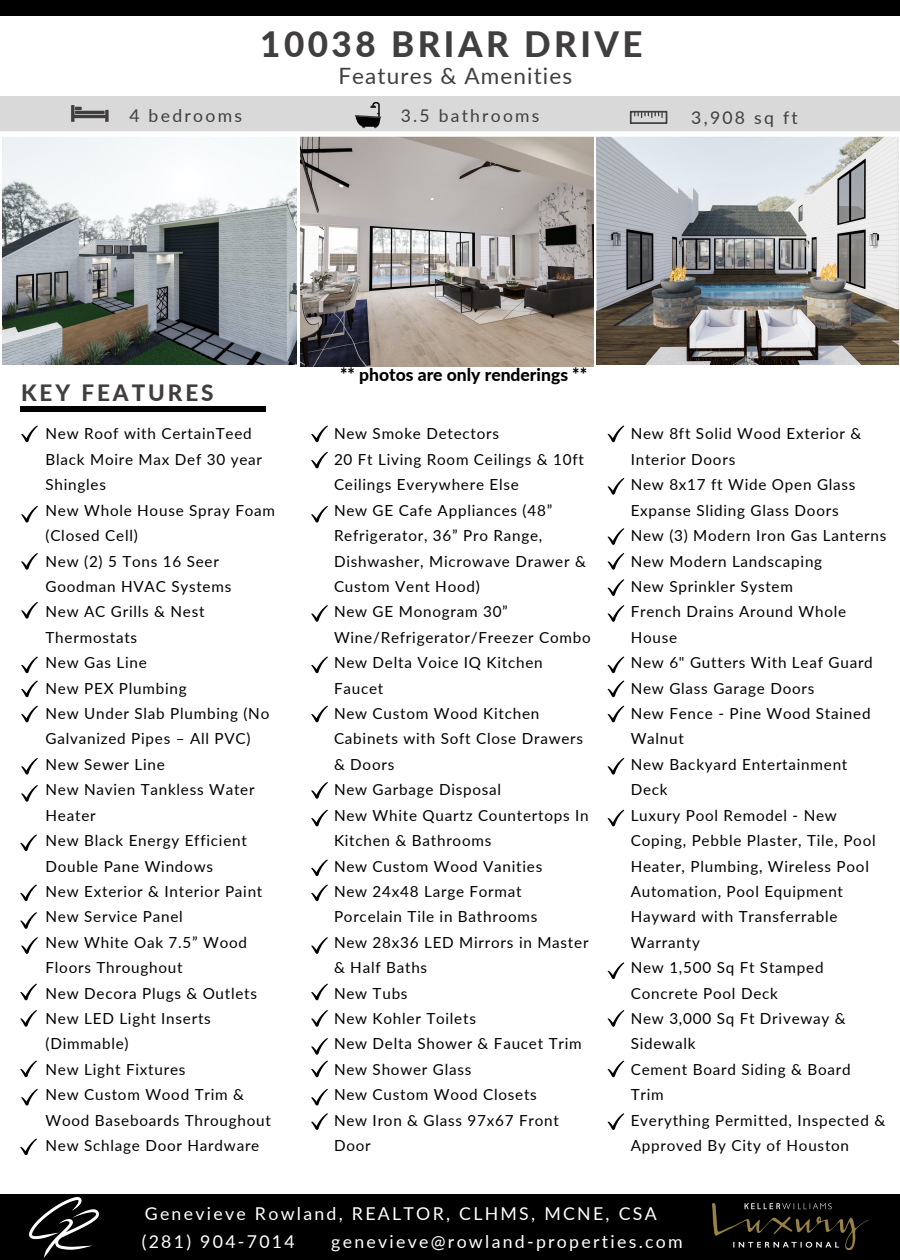
<style>
.page{position:relative;width:900px;height:1260px;background:#fff}
.page>*{position:absolute;margin:0;border:0;box-sizing:border-box;transform-origin:0 0}
.t1{font:800 35px "Lato";letter-spacing:.1em;color:#403e3e}
.t2{font:22.5px "Lato";letter-spacing:.05em;color:#403e3e}
.t3{font:800 22.5px "Lato";letter-spacing:.13em;color:#403e3e}
.t4{font:17.75px/28.2px "Lato";letter-spacing:.13em;color:#fff}
.t5{font:17.5px "Lato";letter-spacing:.13em;color:#403e3e}
.t6{font:800 17.5px "Lato";color:#000}
.t7{font:15.25px/25.5px "Lato";letter-spacing:.05em;color:#000}
</style>
<div class="page">
<img style="left:2px;top:137px;width:295px;height:227px">
<div style="left:0;top:96px;width:900px;height:38px;background:#d9d9d9"></div>
<div style="left:20px;top:406px;width:245px;height:6px;background:#000"></div>
<div style="left:0;top:1194px;width:900px;height:66px;background:#000"></div>
<div style="left:0;top:0;width:900px;height:16px;background:#000"></div>
<img style="left:29px;top:1197px;width:69px;height:60px">
<img style="left:301px;top:137px;width:292px;height:229px">
<img style="left:597px;top:137px;width:302px;height:227px">
<svg style="left:0;top:102px;width:900px;height:35px"></svg>
<svg style="left:21px;top:656px;width:17px;height:17px"></svg>
<svg style="left:607px;top:425px;width:17px;height:17px"></svg>
<svg style="left:21px;top:425px;width:17px;height:17px"></svg>
<svg style="left:311px;top:425px;width:17px;height:17px"></svg>
<svg style="left:21px;top:506px;width:17px;height:17px"></svg>
<svg style="left:21px;top:553px;width:17px;height:17px"></svg>
<svg style="left:21px;top:706px;width:17px;height:16px"></svg>
<svg style="left:21px;top:785px;width:17px;height:17px"></svg>
<svg style="left:20px;top:912px;width:17px;height:17px"></svg>
<svg style="left:21px;top:1089px;width:17px;height:17px"></svg>
<svg style="left:20px;top:1138px;width:17px;height:17px"></svg>
<svg style="left:311px;top:452px;width:17px;height:16px"></svg>
<svg style="left:311px;top:605px;width:17px;height:17px"></svg>
<svg style="left:311px;top:884px;width:17px;height:17px"></svg>
<svg style="left:311px;top:984px;width:17px;height:16px"></svg>
<svg style="left:311px;top:937px;width:17px;height:17px"></svg>
<svg style="left:311px;top:1010px;width:17px;height:17px"></svg>
<svg style="left:607px;top:528px;width:17px;height:17px"></svg>
<svg style="left:607px;top:553px;width:17px;height:17px"></svg>
<svg style="left:607px;top:656px;width:17px;height:17px"></svg>
<svg style="left:607px;top:680px;width:17px;height:17px"></svg>
<svg style="left:607px;top:758px;width:17px;height:17px"></svg>
<svg style="left:607px;top:810px;width:17px;height:16px"></svg>
<svg style="left:607px;top:962px;width:17px;height:17px"></svg>
<svg style="left:607px;top:1010px;width:17px;height:17px"></svg>
<svg style="left:20px;top:1010px;width:17px;height:17px"></svg>
<svg style="left:311px;top:506px;width:17px;height:17px"></svg>
<svg style="left:311px;top:656px;width:17px;height:17px"></svg>
<svg style="left:311px;top:782px;width:17px;height:17px"></svg>
<svg style="left:311px;top:810px;width:17px;height:16px"></svg>
<img style="left:713px;top:1203px;width:155px;height:47px">
<svg style="left:21px;top:602px;width:17px;height:17px"></svg>
<svg style="left:21px;top:680px;width:17px;height:17px"></svg>
<svg style="left:21px;top:758px;width:17px;height:17px"></svg>
<svg style="left:20px;top:884px;width:17px;height:17px"></svg>
<svg style="left:21px;top:937px;width:17px;height:17px"></svg>
<svg style="left:311px;top:1089px;width:17px;height:17px"></svg>
<svg style="left:311px;top:1113px;width:17px;height:17px"></svg>
<svg style="left:607px;top:478px;width:17px;height:17px"></svg>
<svg style="left:607px;top:579px;width:17px;height:17px"></svg>
<svg style="left:607px;top:706px;width:17px;height:16px"></svg>
<svg style="left:20px;top:834px;width:17px;height:17px"></svg>
<svg style="left:20px;top:1060px;width:17px;height:17px"></svg>
<svg style="left:20px;top:984px;width:17px;height:16px"></svg>
<svg style="left:311px;top:706px;width:17px;height:16px"></svg>
<svg style="left:311px;top:859px;width:17px;height:17px"></svg>
<svg style="left:311px;top:1038px;width:17px;height:39px"></svg>
<svg style="left:607px;top:605px;width:17px;height:17px"></svg>
<svg style="left:607px;top:1060px;width:17px;height:17px"></svg>
<svg style="left:607px;top:1113px;width:17px;height:17px"></svg>
<h1 class="t1" style="left:260px;top:23px;width:384px">10038 BRIAR DRIVE</h1>
<h2 class="t2" style="left:338px;top:62px;width:235px">Features &amp; Amenities</h2>
<p class="t5" style="left:129px;top:105px;width:114px">4 bedrooms</p>
<p class="t5" style="left:401px;top:105px;width:140px">3.5 bathrooms</p>
<p class="t5" style="left:691px;top:107px;width:108px">3,908 sq ft</p>
<h2 class="t3" style="left:21px;top:379px;width:194px">KEY FEATURES</h2>
<p class="t7" style="left:46px;top:421px;width:231px">New Roof with CertainTeed<br>Black Moire Max Def 30 year<br>Shingles<br>New Whole House Spray Foam (Closed Cell)<br>New (2) 5 Tons 16 Seer<br>Goodman HVAC Systems<br>New AC Grills &amp; Nest<br>Thermostats<br>New Gas Line<br>New PEX Plumbing<br>New Under Slab Plumbing (No<br>Galvanized Pipes – All PVC)<br>New Sewer Line<br>New Navien Tankless Water<br>Heater<br>New Black Energy Efficient<br>Double Pane Windows<br>New Exterior &amp; Interior Paint<br>New Service Panel<br>New White Oak 7.5” Wood<br>Floors Throughout<br>New Decora Plugs &amp; Outlets<br>New LED Light Inserts (Dimmable)<br>New Light Fixtures<br>New Custom Wood Trim &amp;<br>Wood Baseboards Throughout<br>New Schlage Door Hardware</p>
<p class="t6" style="left:340px;top:364px;width:248px">** photos are only renderings **</p>
<p class="t7" style="left:334px;top:421px;width:258px">New Smoke Detectors<br>20 Ft Living Room Ceilings &amp; 10ft<br>Ceilings Everywhere Else<br>New GE Cafe Appliances (48”<br>Refrigerator, 36” Pro Range,<br>Dishwasher, Microwave Drawer &amp;<br>Custom Vent Hood)<br>New GE Monogram 30”<br>Wine/Refrigerator/Freezer Combo<br>New Delta Voice IQ Kitchen<br>Faucet<br>New Custom Wood Kitchen<br>Cabinets with Soft Close Drawers &amp; Doors<br>New Garbage Disposal<br>New White Quartz Countertops In<br>Kitchen &amp; Bathrooms<br>New Custom Wood Vanities<br>New 24x48 Large Format<br>Porcelain Tile in Bathrooms<br>New 28x36 LED Mirrors in Master &amp; Half Baths<br>New Tubs<br>New Kohler Toilets<br>New Delta Shower &amp; Faucet Trim<br>New Shower Glass<br>New Custom Wood Closets<br>New Iron &amp; Glass 97x67 Front<br>Door</p>
<p class="t7" style="left:631px;top:421px;width:257px">New 8ft Solid Wood Exterior &amp;<br>Interior Doors<br>New 8x17 ft Wide Open Glass<br>Expanse Sliding Glass Doors<br>New (3) Modern Iron Gas Lanterns<br>New Modern Landscaping<br>New Sprinkler System<br>French Drains Around Whole<br>House<br>New 6" Gutters With Leaf Guard<br>New Glass Garage Doors<br>New Fence - Pine Wood Stained<br>Walnut<br>New Backyard Entertainment<br>Deck<br>Luxury Pool Remodel - New<br>Coping, Pebble Plaster, Tile, Pool<br>Heater, Plumbing, Wireless Pool<br>Automation, Pool Equipment<br>Hayward with Transferrable<br>Warranty<br>New 1,500 Sq Ft Stamped<br>Concrete Pool Deck<br>New 3,000 Sq Ft Driveway &amp;<br>Sidewalk<br>Cement Board Siding &amp; Board<br>Trim<br>Everything Permitted, Inspected &amp;<br>Approved By City of Houston</p>
<p class="t4" style="left:142px;top:1199px;width:516px">Genevieve Rowland, REALTOR, CLHMS, MCNE, CSA (281) 904-7014</p>
<p class="t4" style="left:331px;top:1227px;width:353px">genevieve@rowland-properties.com</p>
</div>
